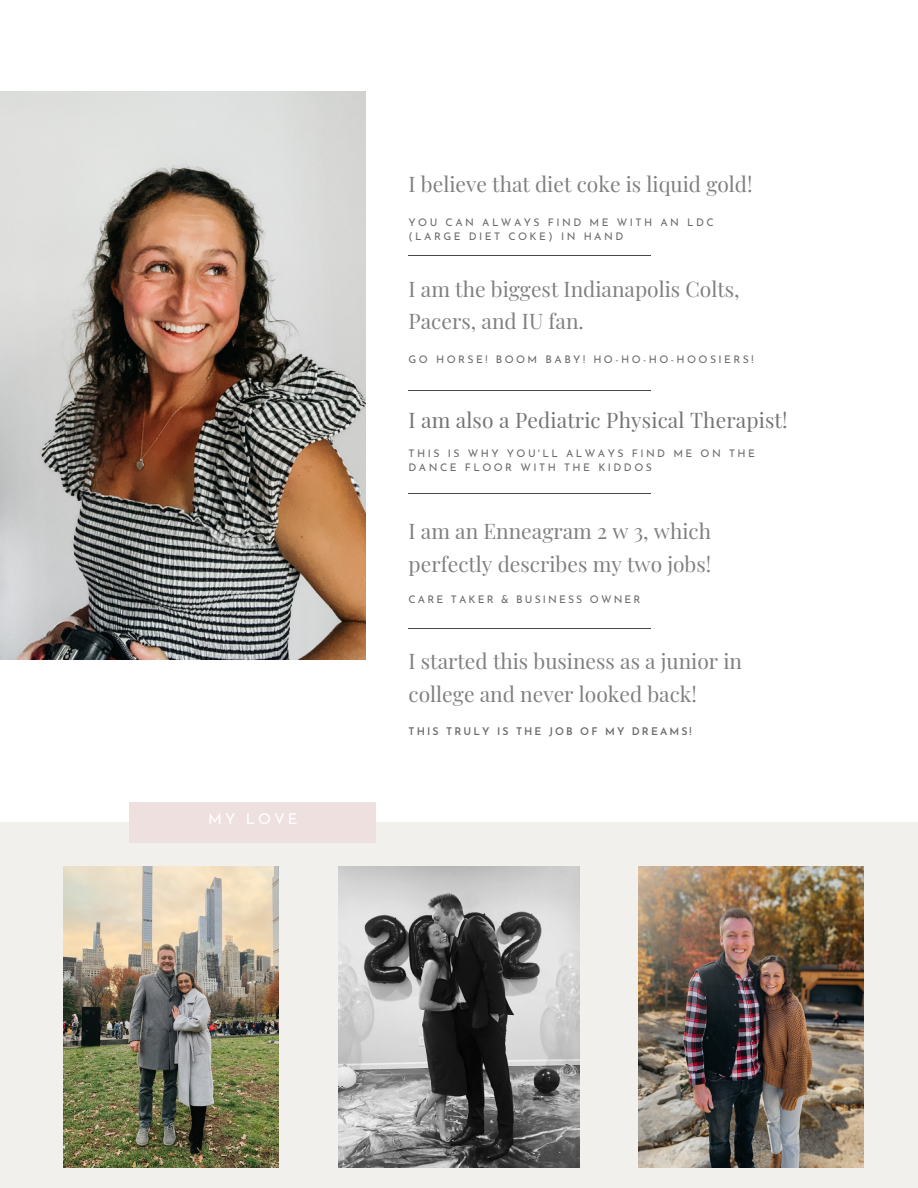
<style>
.page{position:relative;width:918px;height:1188px;background:#fff}
.page>*{position:absolute;margin:0;border:0;box-sizing:border-box;transform-origin:0 0}
.t1{font:21px/32.7px "Playfair Display";color:#808080}
.t2{font:21px "Playfair Display";letter-spacing:.005em;color:#747474}
.t3{font:15px "Josefin Sans";letter-spacing:.195em;color:#fff}
.t4{font:10.5px/14px "Josefin Sans";letter-spacing:.235em;color:#6a6a6a}
.t5{font:600 10.5px "Josefin Sans";letter-spacing:.2em;color:#6a6a6a}
.t6{font:10.5px "Josefin Sans";letter-spacing:.2em;color:#6a6a6a}
</style>
<div class="page">
<img style="left:0;top:92px;width:365px;height:568px">
<hr style="left:409px;top:255px;width:242px;height:1px;background:#474747">
<hr style="left:409px;top:390px;width:242px;height:1px;background:#474747">
<hr style="left:409px;top:493px;width:242px;height:1px;background:#474747">
<hr style="left:409px;top:629px;width:242px;height:1px;background:#474747">
<div style="left:0;top:822px;width:918px;height:366px;background:#f2f0ed"></div>
<div style="left:130px;top:802px;width:246px;height:40px;background:#efe0e0"></div>
<img style="left:339px;top:867px;width:241px;height:300px">
<img style="left:64px;top:867px;width:215px;height:300px">
<img style="left:639px;top:867px;width:225px;height:300px">
<p class="t3" style="left:208px;top:813px;width:91px">MY LOVE</p>
<p class="t1" style="left:409px;top:167px;width:346px">I believe that diet coke is liquid gold!</p>
<p class="t4" style="left:409px;top:216px;width:307px">YOU CAN ALWAYS FIND ME WITH AN LDC (LARGE DIET COKE) IN HAND</p>
<p class="t1" style="left:409px;top:272px;width:333px">I am the biggest Indianapolis Colts,<br>Pacers, and IU fan.</p>
<p class="t4" style="left:409px;top:354px;width:347px">GO HORSE! BOOM BABY! HO-HO-HO-HOOSIERS!</p>
<p class="t2" style="left:409px;top:405px;width:381px">I am also a Pediatric Physical Therapist!</p>
<p class="t4" style="left:409px;top:448px;width:348px">THIS IS WHY YOU'LL ALWAYS FIND ME ON THE<br>DANCE FLOOR WITH THE KIDDOS</p>
<p class="t1" style="left:409px;top:514px;width:304px">I am an Enneagram 2 w 3, which perfectly describes my two jobs!</p>
<p class="t6" style="left:409px;top:595px;width:233px">CARE TAKER &amp; BUSINESS OWNER</p>
<p class="t1" style="left:409px;top:644px;width:335px">I started this business as a junior in college and never looked back!</p>
<p class="t5" style="left:409px;top:727px;width:285px">THIS TRULY IS THE JOB OF MY DREAMS!</p>
</div>
